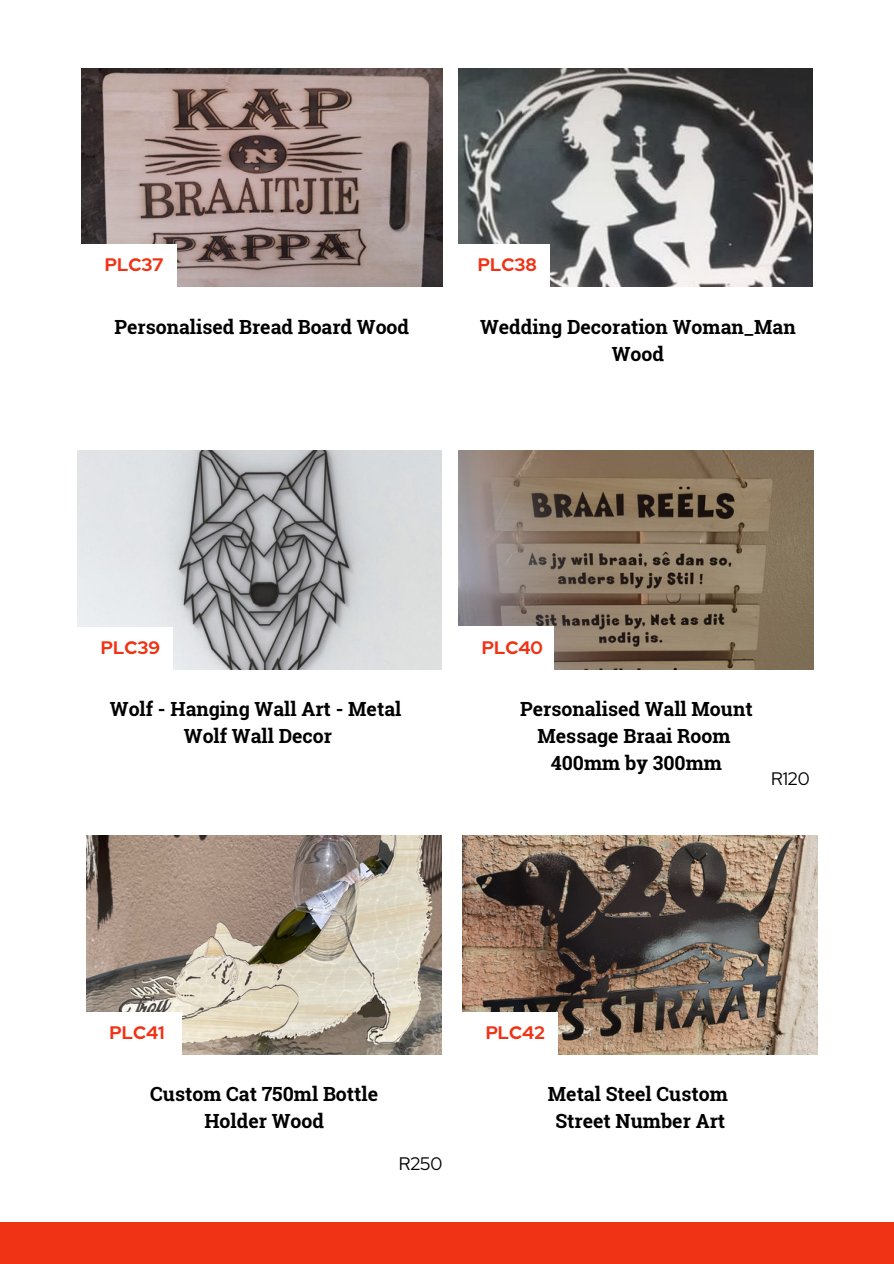
<style>
.page{position:relative;width:894px;height:1264px;background:#fff}
.page>*{position:absolute;margin:0;border:0;box-sizing:border-box;transform-origin:0 0}
.t1{font:700 19.5px/27px "Roboto Slab";color:#000;text-align:center}
.t2{font:700 18px "Red Hat Display";color:#f03215}
.t3{font:18px "Red Hat Display";color:#000}
</style>
<div class="page">
<img style="left:82px;top:68px;width:360px;height:219px">
<img style="left:78px;top:450px;width:364px;height:219px">
<img style="left:458px;top:68px;width:353px;height:219px">
<div style="left:78px;top:244px;width:99px;height:45px;background:#fff"></div>
<div style="left:71px;top:626px;width:102px;height:50px;background:#fff"></div>
<div style="left:447px;top:244px;width:102px;height:50px;background:#fff"></div>
<img style="left:458px;top:450px;width:355px;height:219px">
<img style="left:86px;top:836px;width:355px;height:218px">
<img style="left:462px;top:836px;width:355px;height:218px">
<div style="left:455px;top:626px;width:99px;height:46px;background:#fff"></div>
<div style="left:83px;top:1012px;width:99px;height:45px;background:#fff"></div>
<div style="left:458px;top:1012px;width:99px;height:45px;background:#fff"></div>
<div style="left:0;top:1222px;width:893px;height:41px;background:#f03215"></div>
<p class="t2" style="left:105px;top:253px;width:60px">PLC37</p>
<p class="t1" style="left:114px;top:312px;width:296px">Personalised Bread Board Wood</p>
<p class="t2" style="left:478px;top:253px;width:61px">PLC38</p>
<p class="t1" style="left:480px;top:312px;width:317px">Wedding Decoration Woman_Man<br>Wood</p>
<p class="t2" style="left:101px;top:635px;width:61px">PLC39</p>
<p class="t1" style="left:110px;top:694px;width:293px">Wolf - Hanging Wall Art - Metal</p>
<p class="t1" style="left:184px;top:721px;width:149px">Wolf Wall Decor</p>
<p class="t2" style="left:481px;top:635px;width:62px">PLC40</p>
<p class="t1" style="left:520px;top:694px;width:234px">Personalised Wall Mount<br>Message Braai Room</p>
<p class="t1" style="left:550px;top:748px;width:173px">400mm by 300mm</p>
<p class="t3" style="left:770px;top:766px;width:40px">R120</p>
<p class="t2" style="left:109px;top:1020px;width:56px">PLC41</p>
<p class="t2" style="left:485px;top:1020px;width:60px">PLC42</p>
<p class="t1" style="left:150px;top:1079px;width:229px">Custom Cat 750ml Bottle<br>Holder Wood</p>
<p class="t1" style="left:547px;top:1079px;width:181px">Metal Steel Custom</p>
<p class="t1" style="left:555px;top:1106px;width:171px">Street Number Art</p>
<p class="t3" style="left:398px;top:1151px;width:45px">R250</p>
</div>
